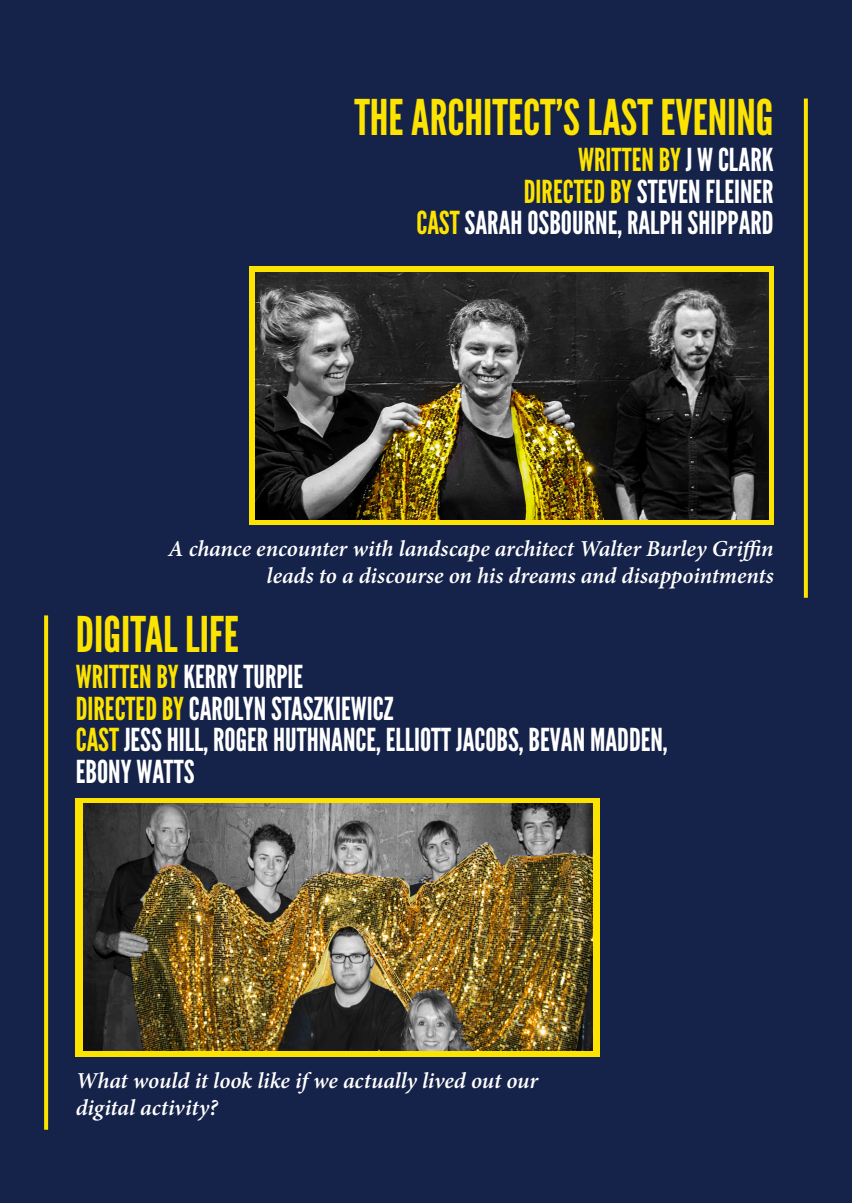
<style>
.page{position:relative;width:852px;height:1203px;background:#fff}
.page>*{position:absolute;margin:0;border:0;box-sizing:border-box;transform-origin:0 0}
.t1{font:49.2px "League Gothic";color:#fde300}
.t2{font:31.6px "League Gothic";color:#fff}
.t3{font:31.6px "League Gothic";color:#fde300}
.t4{font:italic 600 22.8px/27.4px "Minion Pro";letter-spacing:-.005em;color:#fff;text-align:right}
.s1{color:#fff}
.s2{color:#fde300}
</style>
<div class="page">
<div style="left:0;top:0;width:851px;height:1203px;background:#152249"></div>
<div style="left:76px;top:798px;width:523px;height:258px;background:#fde300"></div>
<img style="left:84px;top:804px;width:508px;height:247px">
<svg style="left:803px;top:98px;width:4px;height:500px;background:#cab80f"></svg>
<svg style="left:44px;top:615px;width:4px;height:514px;background:#f5dd02"></svg>
<div style="left:249px;top:266px;width:524px;height:259px;background:#fde300"></div>
<img style="left:255px;top:272px;width:512px;height:247px">
<svg style="left:0;top:0;width:7px;height:7px"></svg>
<svg style="left:0;top:1195px;width:7px;height:8px"></svg>
<svg style="left:844px;top:0;width:8px;height:7px"></svg>
<svg style="left:844px;top:1195px;width:8px;height:8px"></svg>
<p class="t1" style="left:354px;top:88px;width:420px">THE ARCHITECT’S LAST EVENING</p>
<p class="t3" style="left:578px;top:141px;width:197px">WRITTEN BY <span class="s1">J W CLARK</span></p>
<p class="t2" style="left:523px;top:173px;width:251px"><span class="s2">DIRECTED BY</span> STEVEN FLEINER</p>
<p class="t2" style="left:416px;top:204px;width:358px"><span class="s2">CAST</span> SARAH OSBOURNE, RALPH SHIPPARD</p>
<p class="t4" style="left:168px;top:534px;width:606px">A chance encounter with landscape architect Walter Burley Griffin leads to a discourse on his dreams and disappointments</p>
<p class="t1" style="left:76px;top:604px;width:164px">DIGITAL LIFE</p>
<p class="t2" style="left:76px;top:658px;width:229px"><span class="s2">WRITTEN BY</span> KERRY TURPIE</p>
<p class="t2" style="left:76px;top:689px;width:319px"><span class="s2">DIRECTED BY</span> CAROLYN STASZKIEWICZ</p>
<p class="t2" style="left:76px;top:721px;width:593px"><span class="s2">CAST</span> JESS HILL, ROGER HUTHNANCE, ELLIOTT JACOBS, BEVAN MADDEN,</p>
<p class="t2" style="left:76px;top:752px;width:120px">EBONY WATTS</p>
<p class="t4" style="left:76px;top:1066px;width:463px;text-align:left">What would it look like if we actually lived out our digital activity?</p>
</div>
